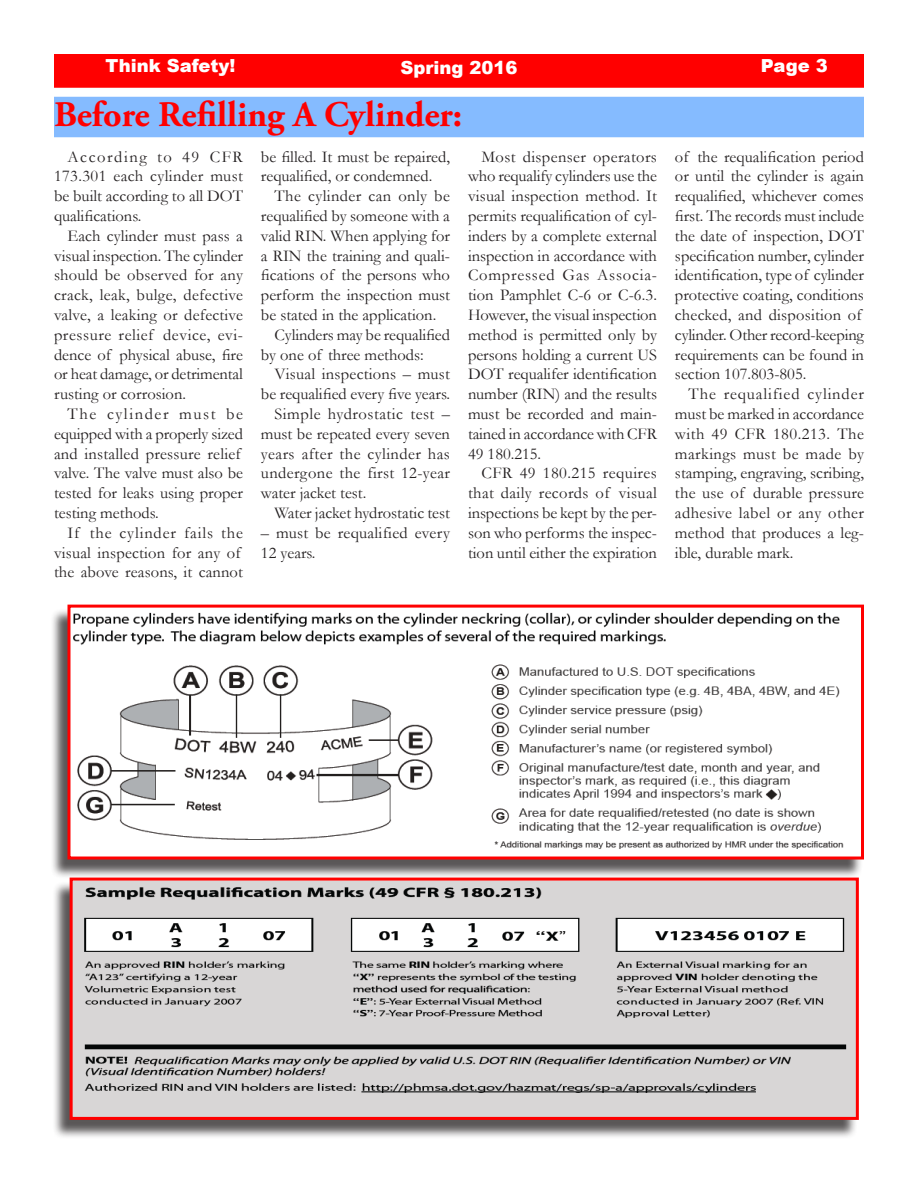
<style>
.page{position:relative;width:918px;height:1188px;background:#fff}
.page>*{position:absolute;margin:0;border:0;box-sizing:border-box;transform-origin:0 0}
.Headline{font:700 36px "Adobe Garamond Pro";color:#f00}
.t1{font:900 18px "Arial";color:#fff}
.Body_Text{font:16.5px/19.8px "Garamond";color:#231f20;text-align:justify}
.Body_Text-2{font:16.5px/19.8px "Garamond";letter-spacing:.02em;color:#231f20}
</style>
<div class="page">
<div style="left:56px;top:56px;width:806px;height:30px;background:#f00"></div>
<div style="left:54px;top:54px;width:810px;height:34px;border:3px solid #f00"></div>
<div style="left:50px;top:608px;width:812px;height:271px;background:#231f20;opacity:.75"></div>
<img style="left:72px;top:609px;width:788px;height:247px">
<div style="left:68px;top:605px;width:796px;height:255px;border:3px solid #f00"></div>
<div style="left:55px;top:98px;width:808px;height:39px;background:#85bbff"></div>
<div style="left:54px;top:97px;width:810px;height:40px;border:2px solid #85bbff"></div>
<div style="left:52px;top:881px;width:806px;height:258px;background:#231f20;opacity:.75"></div>
<img style="left:74px;top:882px;width:781px;height:234px">
<div style="left:70px;top:878px;width:789px;height:242px;border:3px solid #f00"></div>
<p class="t1" style="left:105px;top:53px;width:132px">Think Safety!</p>
<p class="t1" style="left:400px;top:54px;width:119px">Spring 2016</p>
<p class="t1" style="left:761px;top:53px;width:68px">Page 3</p>
<p class="Headline" style="left:54px;top:94px;width:410px">Before Refilling A Cylinder:</p>
<p class="Body_Text" style="left:54px;top:146px;width:190px;text-indent:13px">According to 49 CFR 173.301 each cylinder must be built according to all DOT qualifications.</p>
<p class="Body_Text" style="left:54px;top:225px;width:191px;text-indent:13px">Each cylinder must pass a visual inspection. The cylinder should be observed for any crack, leak, bulge, defective valve, a leaking or defective pressure relief device, evi&shy;dence of physical abuse, fire or heat damage, or detrimental rusting or corrosion.</p>
<p class="Body_Text" style="left:54px;top:404px;width:191px;text-align:left;text-indent:13px">The cylinder must be equipped with a properly sized and installed pressure relief valve. The valve must also be tested for leaks using proper testing methods.</p>
<p class="Body_Text" style="left:54px;top:522px;width:191px;text-align:left;text-indent:13px">If the cylinder fails the visual inspection for any of the above reasons, it cannot</p>
<p class="Body_Text" style="left:261px;top:146px;width:191px">be filled. It must be repaired, requalified, or condemned.</p>
<p class="Body_Text" style="left:261px;top:186px;width:191px;text-indent:13px">The cylinder can only be requalified by someone with a valid RIN. When applying for a RIN the training and quali&shy;fications of the persons who perform the inspection must be stated in the application.</p>
<p class="Body_Text" style="left:261px;top:324px;width:190px;text-indent:13px">Cylinders may be requalified by one of three methods:</p>
<p class="Body_Text" style="left:261px;top:364px;width:191px;text-align:right">Visual inspections – must be requalified every five years.</p>
<p class="Body_Text" style="left:261px;top:404px;width:190px;text-indent:13px">Simple hydrostatic test – must be repeated every seven years after the cylinder has undergone the first 12-year water jacket test.</p>
<p class="Body_Text" style="left:274px;top:503px;width:177px">Water jacket hydrostatic test</p>
<p class="Body_Text-2" style="left:261px;top:522px;width:190px">– must be requalified every<br>12 years.</p>
<p class="Body_Text" style="left:468px;top:146px;width:191px;text-indent:13px">Most dispenser operators who requalify cylinders use the visual inspection method. It permits requalification of cyl&shy;inders by a complete external inspection in accordance with Compressed Gas Associa&shy;tion Pamphlet C-6 or C-6.3.<br>However, the visual inspection method is permitted only by persons holding a current US DOT requalifer identification number (RIN) and the results must be recorded and main&shy;tained in accordance with CFR 49 180.215.</p>
<p class="Body_Text" style="left:468px;top:463px;width:191px;text-indent:13px">CFR 49 180.215 requires that daily records of visual inspections be kept by the per&shy;son who performs the inspec&shy;tion until either the expiration</p>
<p class="Body_Text" style="left:675px;top:146px;width:191px;text-align:left">of the requalification period or until the cylinder is again requalified, whichever comes first. The records must include the date of inspection, DOT specification number, cylinder identification, type of cylinder protective coating, conditions checked, and disposition of cylinder. Other record-keeping requirements can be found in section 107.803-805.</p>
<p class="Body_Text" style="left:675px;top:384px;width:191px;text-indent:13px">The requalified cylinder must be marked in accordance with 49 CFR 180.213. The markings must be made by stamping, engraving, scribing, the use of durable pressure adhesive label or any other method that produces a leg&shy;ible, durable mark.</p>
</div>
